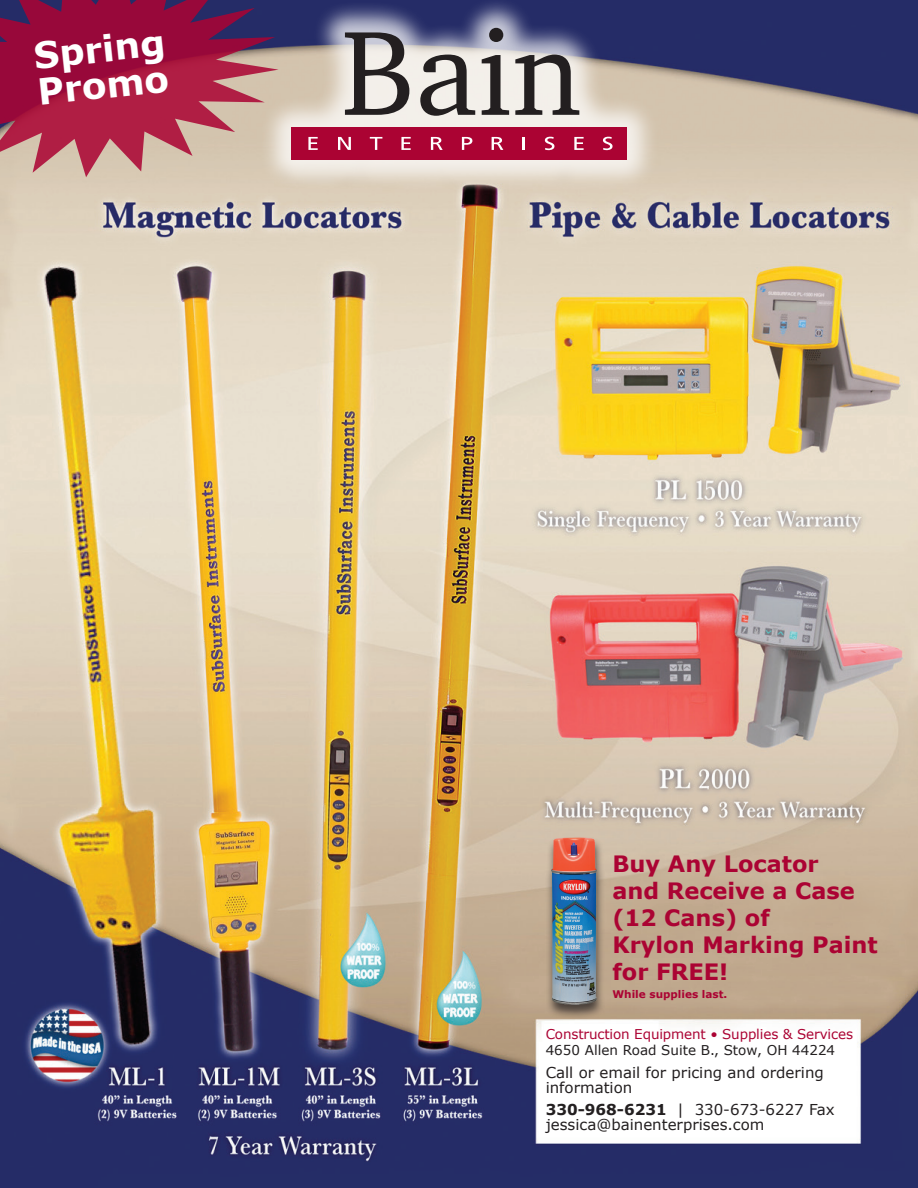
<style>
.page{position:relative;width:918px;height:1188px;background:#fff}
.page>*{position:absolute;margin:0;border:0;box-sizing:border-box;transform-origin:0 0}
.t1{font:700 36px/36px "Verdana";color:#fff}
.t2{font:700 22.5px/27px "Verdana";color:#ab0333}
.t3{font:15px/15px "Verdana";color:#231f20}
.t4{font:13.5px "Verdana";letter-spacing:-.01em;color:#ab0333}
.t5{font:13.5px "Verdana";color:#231f20}
.t6{font:700 10.5px "Verdana";color:#ab0333}
.s1{font-weight:700}
</style>
<div class="page">
<img style="left:0;top:0;width:918px;height:1188px">
<svg style="left:0;top:0;width:259px;height:177px;background:#a73e5b"></svg>
<div style="left:259px;top:0;width:400px;height:192px;background:#fff;opacity:.75"></div>
<div style="left:292px;top:127px;width:335px;height:33px;background:#ab0333"></div>
<svg style="left:345px;top:32px;width:64px;height:83px;background:#928e8d"></svg>
<svg style="left:420px;top:55px;width:55px;height:61px;background:#9a9694"></svg>
<svg style="left:489px;top:28px;width:14px;height:14px"></svg>
<svg style="left:482px;top:55px;width:27px;height:60px;background:#94908d"></svg>
<svg style="left:515px;top:55px;width:64px;height:60px;background:#9c9895"></svg>
<svg style="left:308px;top:137px;width:10px;height:13px"></svg>
<svg style="left:338px;top:137px;width:13px;height:13px"></svg>
<svg style="left:370px;top:137px;width:12px;height:13px"></svg>
<svg style="left:401px;top:137px;width:10px;height:13px"></svg>
<svg style="left:431px;top:137px;width:12px;height:13px"></svg>
<svg style="left:462px;top:137px;width:10px;height:13px"></svg>
<svg style="left:491px;top:137px;width:12px;height:13px"></svg>
<svg style="left:523px;top:137px;width:2px;height:13px"></svg>
<svg style="left:545px;top:137px;width:9px;height:13px"></svg>
<svg style="left:574px;top:137px;width:9px;height:13px"></svg>
<svg style="left:603px;top:137px;width:9px;height:13px"></svg>
<div style="left:545px;top:836px;width:61px;height:183px;background:#231f20;opacity:.75"></div>
<img style="left:551px;top:837px;width:46px;height:168px">
<h1 class="t1" style="left:32px;top:37px;width:133px;rotate:-6deg">Spring<br>Promo</h1>
<p class="t2" style="left:612px;top:850px;width:267px">Buy Any Locator<br>and Receive a Case (12 Cans) of<br>Krylon Marking Paint for FREE!</p>
<h6 class="t6" style="left:612px;top:987px;width:116px">While supplies last.</h6>
<p class="t4" style="left:545px;top:1025px;width:309px">Construction Equipment • Supplies &amp; Services</p>
<p class="t5" style="left:545px;top:1042px;width:291px">4650 Allen Road Suite B., Stow, OH 44224</p>
<p class="t3" style="left:545px;top:1064px;width:280px">Call or email for pricing and ordering information</p>
<p class="t3" style="left:545px;top:1102px;width:290px"><span class="s1">330-968-6231</span> | 330-673-6227 Fax jessica@bainenterprises.com</p>
</div>
